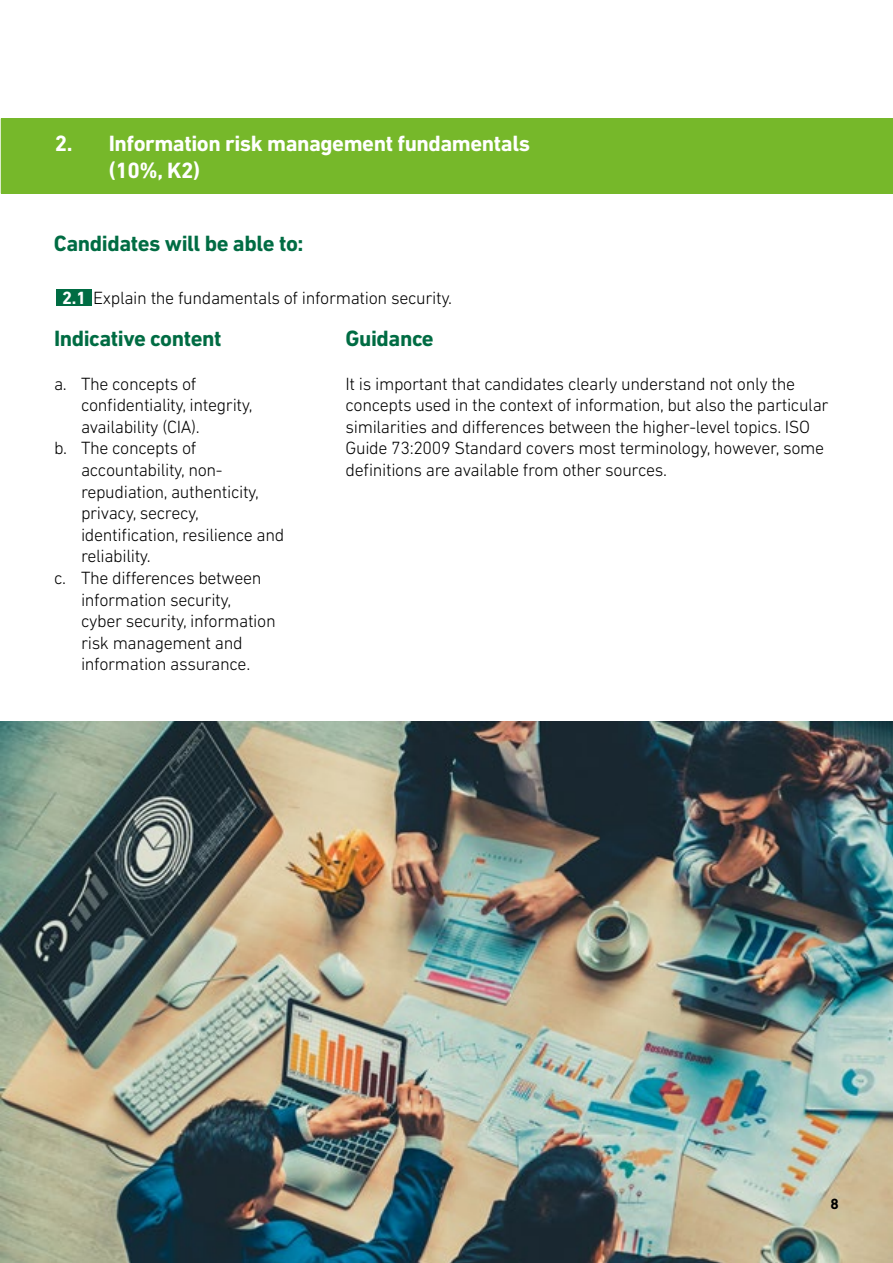
<style>
.page{position:relative;width:893px;height:1263px;background:#fff}
.page>*{position:absolute;margin:0;border:0;box-sizing:border-box;transform-origin:0 0}
.t1{font:700 22.5px "DIN Next LT Pro";letter-spacing:-.02em;color:#006c43}
.t2{font:700 22.5px/27px "DIN Next LT Pro";letter-spacing:-.02em;color:#fff}
.t3{font:300 18px/21.6px "DIN Next LT Pro";letter-spacing:-.02em;color:#000}
.t4{font:700 15px "DIN Next LT Pro";color:#000}
.s1{font-weight:700;color:#fff}
</style>
<div class="page">
<img style="left:0;top:721px;width:893px;height:542px">
<div style="left:1px;top:118px;width:892px;height:75px;background:#76b82a"></div>
<div style="left:56px;top:289px;width:36px;height:17px;background:#006c43"></div>
<p class="t2" style="left:109px;top:130px;width:423px;text-indent:-54px">2. Information risk management fundamentals (10%, K2)</p>
<p class="t1" style="left:54px;top:230px;width:251px">Candidates will be able to:</p>
<p class="t3" style="left:62px;top:287px;width:392px"><span class="s1">2.1</span> Explain the fundamentals of information security.</p>
<p class="t1" style="left:54px;top:325px;width:169px">Indicative content</p>
<p class="t3" style="left:54px;top:372px;width:144px">a. The concepts of</p>
<p class="t3" style="left:81px;top:394px;width:173px">confidentiality, integrity,</p>
<p class="t3" style="left:81px;top:416px;width:120px">availability (CIA).</p>
<p class="t3" style="left:54px;top:437px;width:144px">b. The concepts of</p>
<p class="t3" style="left:81px;top:459px;width:143px">accountability, non-</p>
<p class="t3" style="left:81px;top:480px;width:180px">repudiation, authenticity,</p>
<p class="t3" style="left:81px;top:502px;width:119px">privacy, secrecy,</p>
<p class="t3" style="left:81px;top:524px;width:205px">identification, resilience and</p>
<p class="t3" style="left:81px;top:545px;width:71px">reliability.</p>
<p class="t3" style="left:54px;top:567px;width:209px">c. The differences between</p>
<p class="t3" style="left:81px;top:588px;width:152px">information security,</p>
<p class="t3" style="left:81px;top:610px;width:196px">cyber security, information</p>
<p class="t3" style="left:81px;top:632px;width:163px">risk management and</p>
<p class="t3" style="left:81px;top:653px;width:171px">information assurance.</p>
<p class="t1" style="left:345px;top:325px;width:90px">Guidance</p>
<p class="t3" style="left:345px;top:372px;width:485px">It is important that candidates clearly understand not only the concepts used in the context of information, but also the particular similarities and differences between the higher-level topics. ISO Guide 73:2009 Standard covers most terminology, however, some definitions are available from other sources.</p>
<p class="t4" style="left:831px;top:1195px;width:10px">8</p>
</div>
